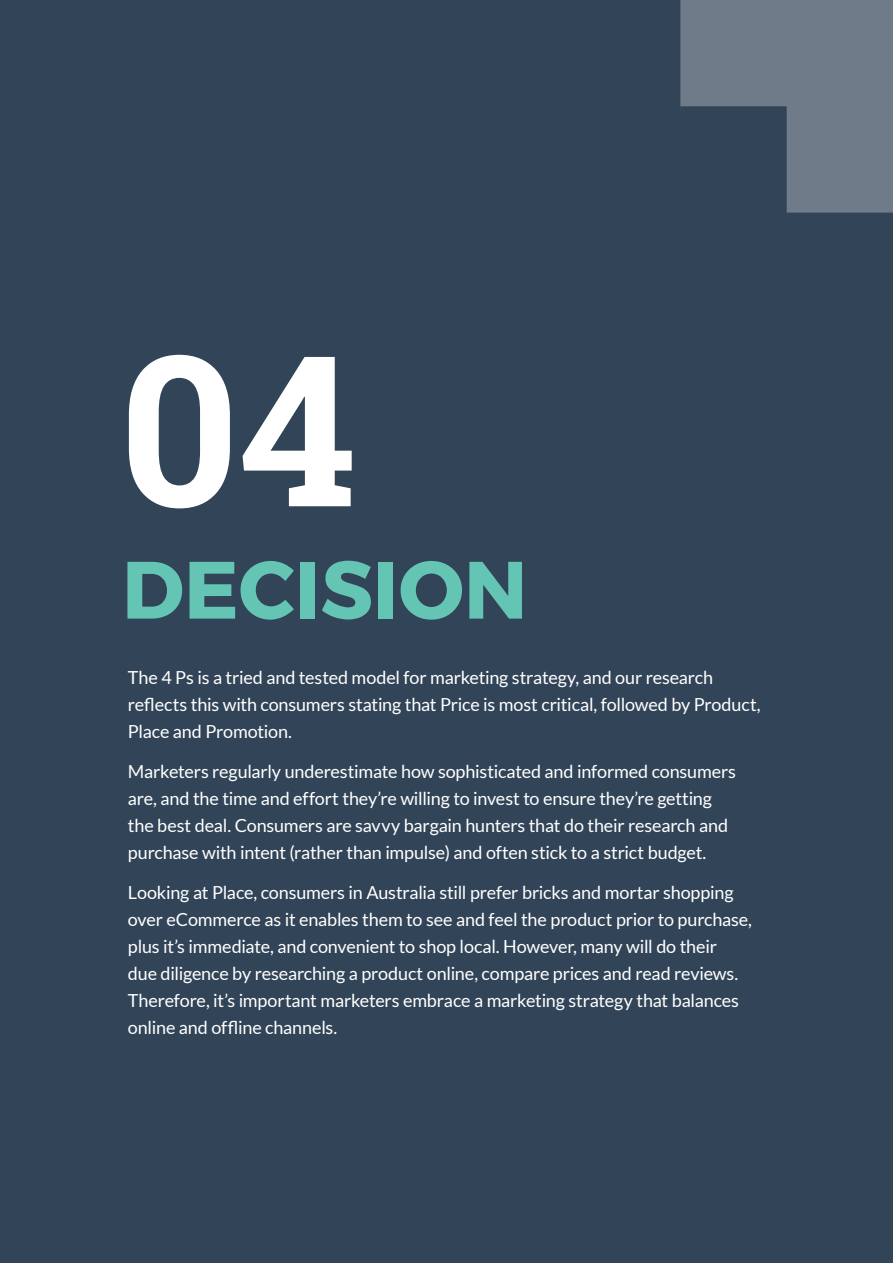
<style>
.page{position:relative;width:893px;height:1263px;background:#324458}
.page>*{position:absolute;margin:0;border:0;box-sizing:border-box;transform-origin:0 0}
.t1{font:700 210px "Roboto Slab";color:#fff}
.t2{font:700 81px "Montserrat";color:#65c5b4}
.t3{font:18px/27px "Lato";letter-spacing:-.01em;color:#fff}
</style>
<div class="page">
<svg style="left:680px;top:0;width:213px;height:213px;fill:#6f7b89"></svg>
<h1 class="t1" style="left:119px;top:286px;width:240px">04</h1>
<h2 class="t2" style="left:122px;top:525px;width:407px">DECISION</h2>
<p class="t3" style="left:128px;top:664px;width:634px">The 4 Ps is a tried and tested model for marketing strategy, and our research reflects this with consumers stating that Price is most critical, followed by Product,<br>Place and Promotion.</p>
<p class="t3" style="left:128px;top:758px;width:610px">Marketers regularly underestimate how sophisticated and informed consumers are, and the time and effort they’re willing to invest to ensure they’re getting the best deal. Consumers are savvy bargain hunters that do their research and purchase with intent (rather than impulse) and often stick to a strict budget.</p>
<p class="t3" style="left:128px;top:879px;width:626px">Looking at Place, consumers in Australia still prefer bricks and mortar shopping over eCommerce as it enables them to see and feel the product prior to purchase, plus it’s immediate, and convenient to shop local. However, many will do their<br>due diligence by researching a product online, compare prices and read reviews.<br>Therefore, it’s important marketers embrace a marketing strategy that balances online and offline channels.</p>
</div>
